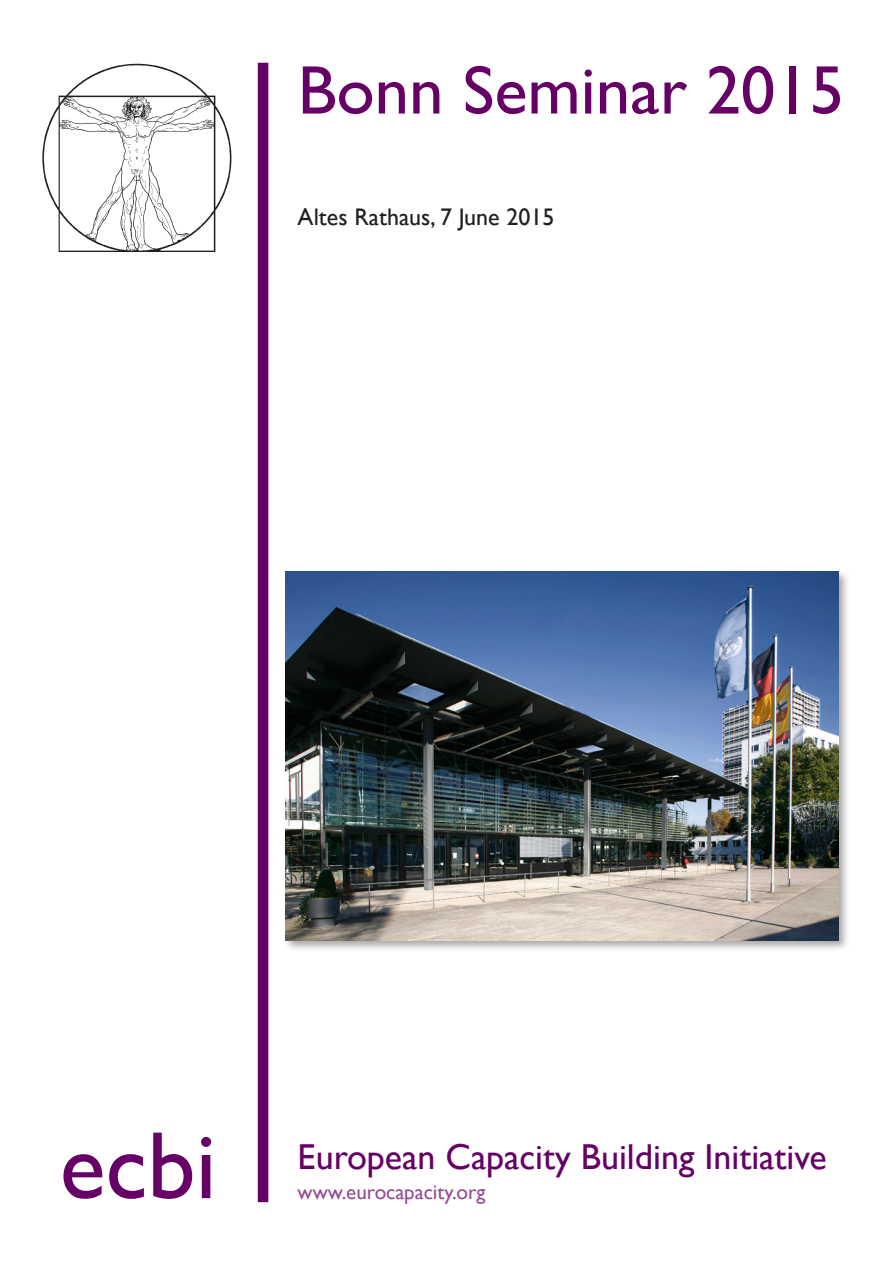
<style>
.page{position:relative;width:893px;height:1263px;background:#fff}
.page>*{position:absolute;margin:0;border:0;box-sizing:border-box;transform-origin:0 0}
.t1{font:96px "Gill Sans";color:#606}
.Cover_title{font:69px "Gill Sans";color:#606}
.t2{font:36px "Gill Sans";color:#606}
.Cover_date{font:24px "Gill Sans";color:#231f20}
.t3{font:21px "Gill Sans";color:#944d94}
</style>
<div class="page">
<img style="left:43px;top:63px;width:188px;height:188px">
<div style="left:258px;top:63px;width:10px;height:1139px;background:#606"></div>
<div style="left:283px;top:569px;width:567px;height:383px;background:#231f20;opacity:.4"></div>
<img style="left:286px;top:572px;width:553px;height:368px">
<p class="Cover_title" style="left:298px;top:50px;width:548px">Bonn Seminar 2015</p>
<p class="Cover_date" style="left:298px;top:203px;width:258px">Altes Rathaus, 7 June 2015</p>
<h1 class="t1" style="left:60px;top:1110px;width:159px">ecbi</h1>
<p class="t2" style="left:298px;top:1136px;width:531px">European Capacity Building Initiative</p>
<p class="t3" style="left:298px;top:1180px;width:189px">www.eurocapacity.org</p>
</div>
